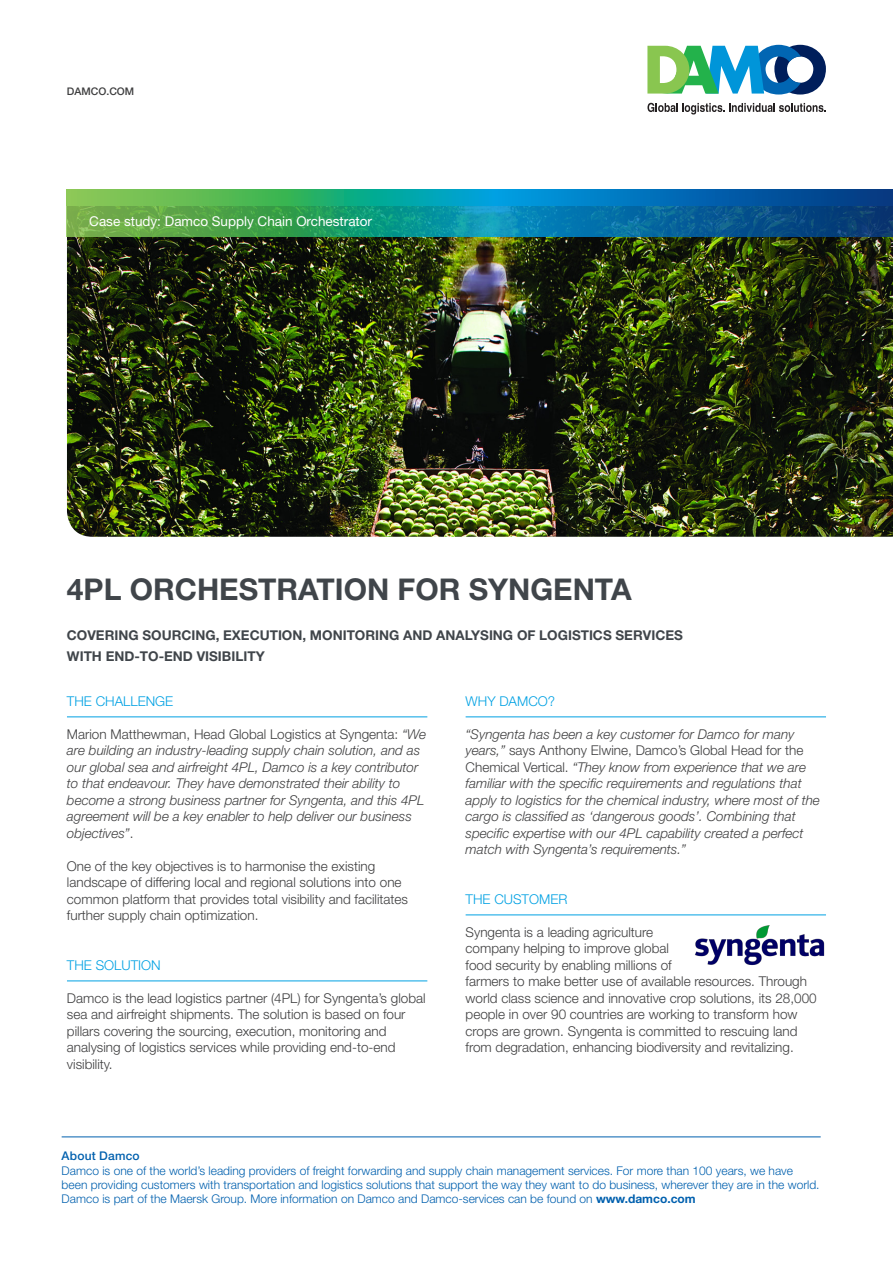
<style>
.page{position:relative;width:893px;height:1263px;background:#fff}
.page>*{position:absolute;margin:0;border:0;box-sizing:border-box;transform-origin:0 0}
.t1{font:700 30px "Helvetica Neue LT Std";color:#40454a}
.t2{font:300 13.5px/16.5px "Helvetica Neue LT Std";color:#3e3e3f}
.t3{font:italic 300 13.5px/16.5px "Helvetica Neue LT Std";color:#3e3e3f}
.t4{font:700 13.5px/21px "Helvetica Neue LT Std";color:#40454a}
.t5{font:300 13.5px "Helvetica Neue LT Std";color:#00a1e3}
.t6{font:13.5px "Helvetica Neue LT Std";color:#fff}
.t7{font:300 12px/14.2px "Helvetica Neue LT Std";color:#0160ae}
.t8{font:500 12px "Helvetica Neue LT Std";letter-spacing:.015em;color:#0160ae}
.t9{font:500 10.5px "Helvetica Neue LT Std";color:#3e3e3f}
.s1{font-style:normal}
.s2{font-weight:700}
</style>
<div class="page">
<svg style="left:647px;top:103px;width:179px;height:11px"></svg>
<svg style="left:647px;top:45px;width:179px;height:50px"></svg>
<img style="left:67px;top:237px;width:826px;height:300px">
<svg style="left:67px;top:205px;width:826px;height:32px;background:#21837f"></svg>
<svg style="left:67px;top:189px;width:826px;height:16px;background:#1e8f92"></svg>
<hr style="left:67px;top:717px;width:360px;height:1px;background:#00a1e3">
<hr style="left:67px;top:981px;width:360px;height:1px;background:#00a1e3">
<hr style="left:466px;top:717px;width:360px;height:1px;background:#00a1e3">
<hr style="left:466px;top:915px;width:360px;height:1px;background:#00a1e3">
<hr style="left:62px;top:1136px;width:759px;height:1px;background:#0160ae">
<img style="left:695px;top:925px;width:130px;height:41px">
<p class="t9" style="left:67px;top:85px;width:69px">DAMCO.COM</p>
<p class="t6" style="left:89px;top:213px;width:284px">Case study: Damco Supply Chain Orchestrator</p>
<h1 class="t1" style="left:67px;top:570px;width:566px">4PL ORCHESTRATION FOR SYNGENTA</h1>
<p class="t4" style="left:67px;top:624px;width:617px">COVERING SOURCING, EXECUTION, MONITORING AND ANALYSING OF LOGISTICS SERVICES<br>WITH END-TO-END VISIBILITY</p>
<p class="t5" style="left:67px;top:693px;width:108px">THE CHALLENGE</p>
<p class="t3" style="left:67px;top:726px;width:361px"><span class="s1">Marion Matthewman, Head Global Logistics at Syngenta:</span> “We are building an industry-leading supply chain solution, and as our global sea and airfreight 4PL, Damco is a key contributor to that endeavour. They have demonstrated their ability to become a strong business partner for Syngenta, and this 4PL agreement will be a key enabler to help deliver our business objectives”<span class="s1">.</span></p>
<p class="t2" style="left:67px;top:858px;width:343px">One of the key objectives is to harmonise the existing landscape of differing local and regional solutions into one common platform that provides total visibility and facilitates further supply chain optimization.</p>
<p class="t5" style="left:67px;top:957px;width:95px">THE SOLUTION</p>
<p class="t2" style="left:67px;top:990px;width:360px">Damco is the lead logistics partner (4PL) for Syngenta’s global sea and airfreight shipments. The solution is based on four pillars covering the sourcing, execution, monitoring and analysing of logistics services while providing end-to-end visibility.</p>
<p class="t5" style="left:466px;top:693px;width:91px">WHY DAMCO?</p>
<p class="t3" style="left:466px;top:726px;width:356px">“Syngenta has been a key customer for Damco for many years,” <span class="s1">says Anthony Elwine, Damco’s Global Head for the Chemical Vertical.</span> “They know from experience that we are familiar with the specific requirements and regulations that apply to logistics for the chemical industry, where most of the cargo is classified as ‘dangerous goods’. Combining that specific expertise with our 4PL capability created a perfect match with Syngenta’s requirements.”</p>
<p class="t5" style="left:466px;top:891px;width:103px">THE CUSTOMER</p>
<p class="t2" style="left:466px;top:924px;width:353px">Syngenta is a leading agriculture<br>company helping to improve global<br>food security by enabling millions of<br>farmers to make better use of available resources. Through world class science and innovative crop solutions, its 28,000 people in over 90 countries are working to transform how crops are grown. Syngenta is committed to rescuing land from degradation, enhancing biodiversity and revitalizing.</p>
<p class="t8" style="left:62px;top:1149px;width:79px">About Damco</p>
<p class="t7" style="left:62px;top:1163px;width:759px">Damco is one of the world’s leading providers of freight forwarding and supply chain management services. For more than 100 years, we have been providing customers with transportation and logistics solutions that support the way they want to do business, wherever they are in the world.<br>Damco is part of the Maersk Group. More information on Damco and Damco-services can be found on <span class="s2">www.damco.com</span></p>
</div>
